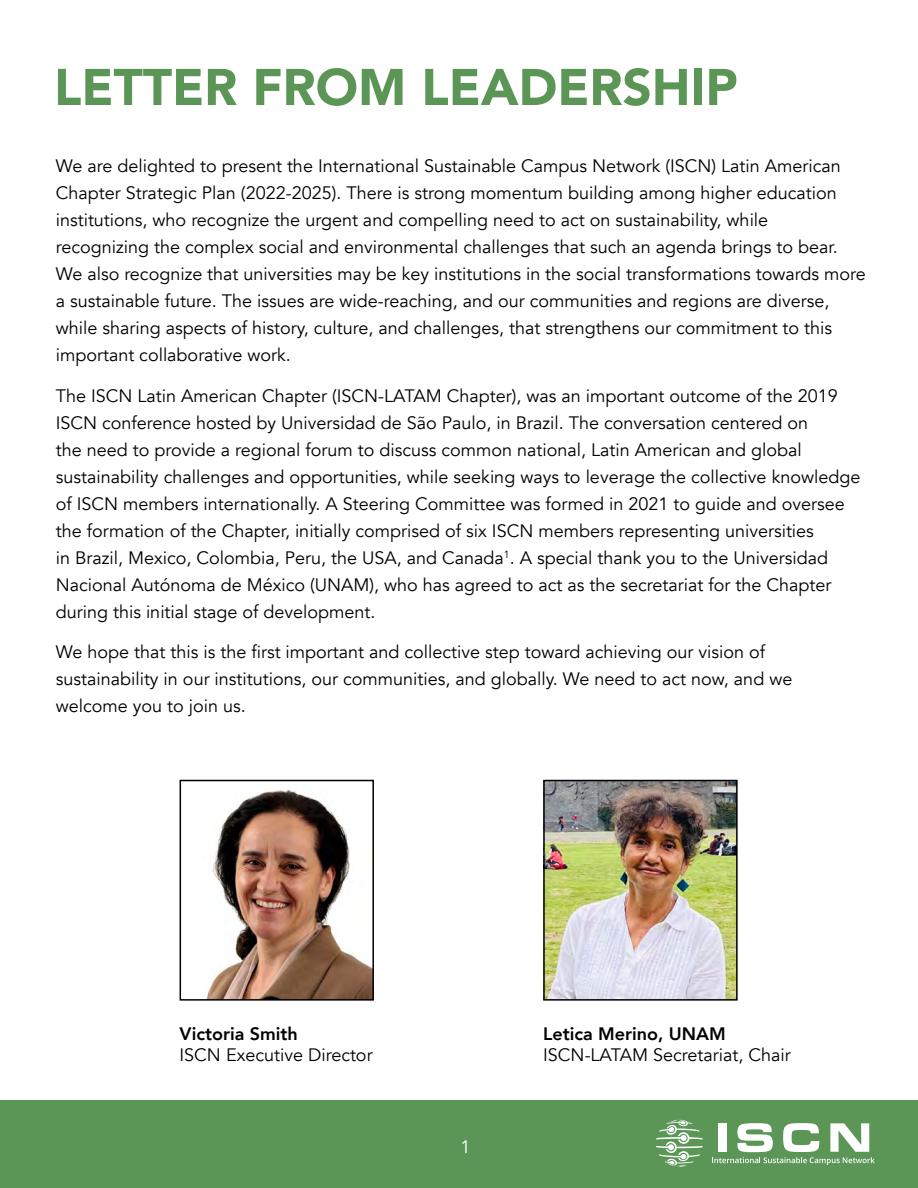
<style>
.page{position:relative;width:918px;height:1188px;background:#fff}
.page>*{position:absolute;margin:0;border:0;box-sizing:border-box;transform-origin:0 0}
.t1{font:900 51px "Avenir";color:#5b9657}
.t2{font:18px/27px "Avenir";color:#000}
.t3{font:800 18px "Avenir";color:#000}
.t4{font:18px "Avenir";color:#fff}
</style>
<div class="page">
<div style="left:0;top:1101px;width:918px;height:87px;background:#5b9657"></div>
<svg style="left:656px;top:1120px;width:47px;height:47px"></svg>
<svg style="left:712px;top:1123px;width:163px;height:42px"></svg>
<img style="left:546px;top:783px;width:189px;height:215px">
<div style="left:543px;top:780px;width:195px;height:221px;border:2px solid #000"></div>
<img style="left:206px;top:789px;width:165px;height:209px">
<div style="left:180px;top:780px;width:194px;height:221px;border:2px solid #000"></div>
<h1 class="t1" style="left:54px;top:44px;width:685px">LETTER FROM LEADERSHIP</h1>
<p class="t2" style="left:56px;top:153px;width:812px">We are delighted to present the International Sustainable Campus Network (ISCN) Latin American Chapter Strategic Plan (2022-2025). There is strong momentum building among higher education institutions, who recognize the urgent and compelling need to act on sustainability, while recognizing the complex social and environmental challenges that such an agenda brings to bear.<br>We also recognize that universities may be key institutions in the social transformations towards more a sustainable future. The issues are wide-reaching, and our communities and regions are diverse, while sharing aspects of history, culture, and challenges, that strengthens our commitment to this important collaborative work.</p>
<p class="t2" style="left:56px;top:383px;width:806px">The ISCN Latin American Chapter (ISCN-LATAM Chapter), was an important outcome of the 2019<br>ISCN conference hosted by Universidad de São Paulo, in Brazil. The conversation centered on<br>the need to provide a regional forum to discuss common national, Latin American and global sustainability challenges and opportunities, while seeking ways to leverage the collective knowledge of ISCN members internationally. A Steering Committee was formed in 2021 to guide and oversee the formation of the Chapter, initially comprised of six ISCN members representing universities<br>in Brazil, Mexico, Colombia, Peru, the USA, and Canada<sup>1</sup>. A special thank you to the Universidad Nacional Autónoma de México (UNAM), who has agreed to act as the secretariat for the Chapter during this initial stage of development.</p>
<p class="t2" style="left:56px;top:639px;width:738px">We hope that this is the first important and collective step toward achieving our vision of sustainability in our institutions, our communities, and globally. We need to act now, and we welcome you to join us.</p>
<p class="t3" style="left:180px;top:1019px;width:120px">Victoria Smith</p>
<p class="t2" style="left:180px;top:1042px;width:195px">ISCN Executive Director</p>
<p class="t4" style="left:460px;top:1136px;width:12px">1</p>
<p class="t3" style="left:543px;top:1019px;width:184px">Letica Merino, UNAM</p>
<p class="t2" style="left:543px;top:1042px;width:249px">ISCN-LATAM Secretariat, Chair</p>
</div>
